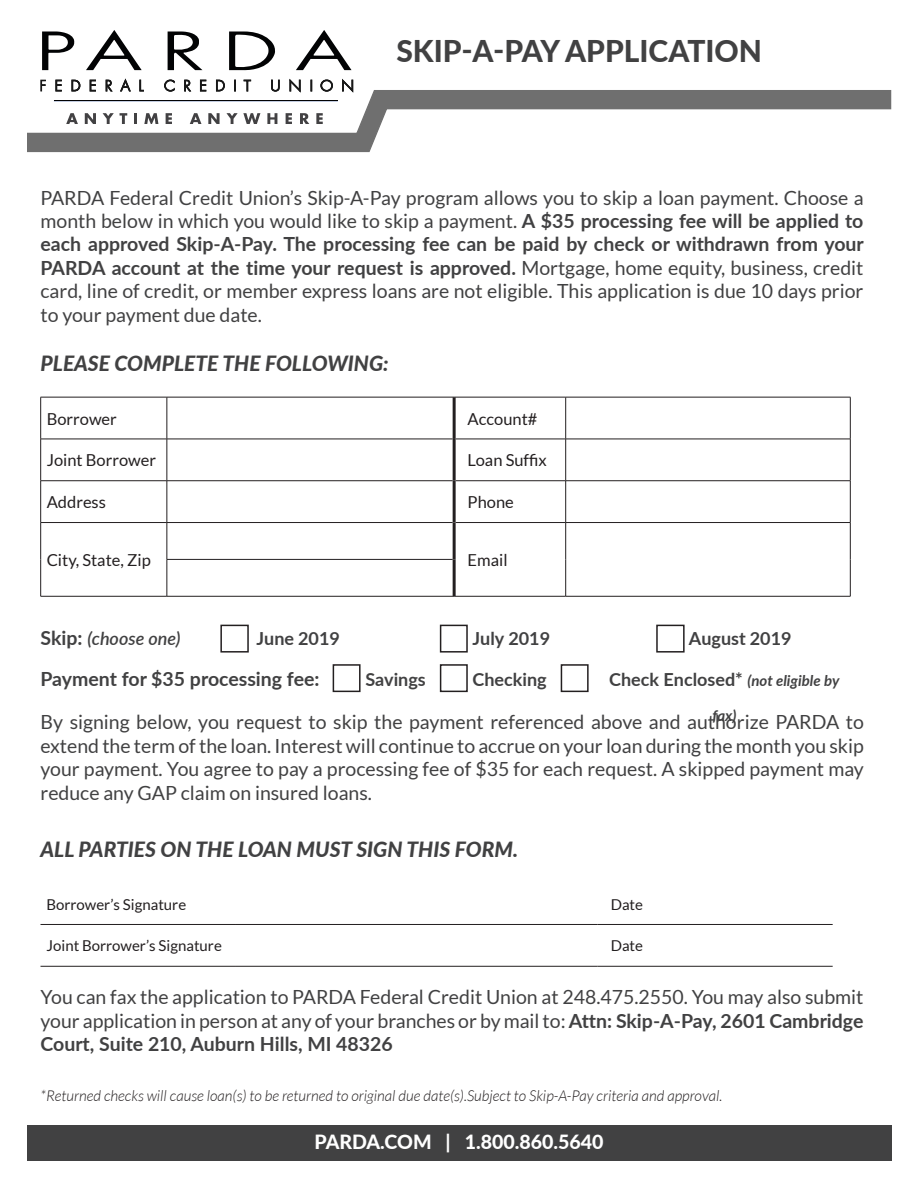
<style>
.page{position:relative;width:918px;height:1188px;background:#fff}
.page>*{position:absolute;margin:0;border:0;box-sizing:border-box;transform-origin:0 0}
.t1{font:800 30px "Lato";color:#414142}
.t2{font:italic 800 21px "Lato";color:#414142}
.t3{font:800 19.65px "Lato";color:#fff}
.t4{font:19.5px/23.4px "Lato";color:#414142;text-align:justify}
.t5{font:700 19.5px "Lato";color:#414142}
.t6{font:700 18px "Lato";color:#414142}
.t7{font:italic 600 18px "Lato";color:#414142}
.t8{font:16.5px "Lato";color:#231f20}
.t9{font:italic 300 15px "Lato";color:#231f20}
.t10{font:15px "Lato";color:#231f20}
.t11{font:italic 700 15px "Lato";color:#414142}
.s1{font-weight:700}
.s2{font-weight:700;font-style:normal;font-size:19.5px}
.s3{font-style:italic;font-size:15px}
</style>
<div class="page">
<div style="left:27px;top:1125px;width:864px;height:36px;background:#414142"></div>
<svg style="left:27px;top:89px;width:865px;height:64px"></svg>
<svg style="left:66px;top:113px;width:12px;height:11px"></svg>
<svg style="left:85px;top:113px;width:11px;height:11px"></svg>
<svg style="left:103px;top:113px;width:11px;height:11px"></svg>
<svg style="left:120px;top:113px;width:7px;height:11px"></svg>
<svg style="left:134px;top:113px;width:3px;height:11px"></svg>
<svg style="left:144px;top:113px;width:14px;height:11px"></svg>
<svg style="left:166px;top:113px;width:6px;height:11px"></svg>
<svg style="left:190px;top:113px;width:11px;height:11px"></svg>
<svg style="left:208px;top:113px;width:12px;height:11px"></svg>
<svg style="left:226px;top:113px;width:34px;height:11px"></svg>
<svg style="left:267px;top:113px;width:10px;height:11px"></svg>
<svg style="left:286px;top:113px;width:6px;height:11px"></svg>
<svg style="left:300px;top:113px;width:9px;height:11px"></svg>
<svg style="left:316px;top:113px;width:7px;height:11px"></svg>
<svg style="left:40px;top:79px;width:6px;height:13px"></svg>
<svg style="left:55px;top:79px;width:7px;height:13px"></svg>
<svg style="left:71px;top:79px;width:10px;height:13px"></svg>
<svg style="left:89px;top:79px;width:7px;height:13px"></svg>
<svg style="left:105px;top:79px;width:8px;height:13px"></svg>
<svg style="left:120px;top:78px;width:11px;height:14px"></svg>
<svg style="left:139px;top:79px;width:5px;height:13px"></svg>
<svg style="left:164px;top:79px;width:11px;height:13px"></svg>
<svg style="left:184px;top:79px;width:7px;height:13px"></svg>
<svg style="left:200px;top:79px;width:7px;height:13px"></svg>
<svg style="left:216px;top:79px;width:9px;height:13px"></svg>
<svg style="left:234px;top:80px;width:2px;height:11px"></svg>
<svg style="left:243px;top:79px;width:8px;height:13px"></svg>
<svg style="left:271px;top:79px;width:9px;height:13px"></svg>
<svg style="left:289px;top:78px;width:12px;height:14px"></svg>
<svg style="left:320px;top:79px;width:13px;height:13px"></svg>
<svg style="left:342px;top:78px;width:11px;height:14px"></svg>
<svg style="left:42px;top:31px;width:32px;height:39px"></svg>
<svg style="left:168px;top:31px;width:34px;height:39px"></svg>
<svg style="left:229px;top:31px;width:46px;height:40px"></svg>
<svg style="left:296px;top:30px;width:56px;height:40px"></svg>
<hr style="left:54px;top:101px;width:284px;height:1px;background:#020304">
<svg style="left:86px;top:30px;width:56px;height:40px"></svg>
<hr style="left:40px;top:397px;width:127px;height:1px;background:#231f20">
<hr style="left:40px;top:397px;width:1px;height:42px;background:#231f20">
<hr style="left:167px;top:397px;width:287px;height:1px;background:#231f20">
<hr style="left:167px;top:397px;width:1px;height:42px;background:#231f20">
<hr style="left:454px;top:397px;width:112px;height:1px;background:#231f20">
<hr style="left:566px;top:397px;width:284px;height:1px;background:#231f20">
<hr style="left:565px;top:397px;width:1px;height:42px;background:#231f20">
<hr style="left:850px;top:397px;width:1px;height:42px;background:#231f20">
<hr style="left:40px;top:439px;width:127px;height:1px;background:#231f20">
<hr style="left:40px;top:439px;width:1px;height:42px;background:#231f20">
<hr style="left:167px;top:439px;width:286px;height:1px;background:#231f20">
<hr style="left:167px;top:439px;width:1px;height:42px;background:#231f20">
<hr style="left:456px;top:439px;width:110px;height:1px;background:#231f20">
<hr style="left:566px;top:439px;width:284px;height:1px;background:#231f20">
<hr style="left:565px;top:439px;width:1px;height:42px;background:#231f20">
<hr style="left:850px;top:439px;width:1px;height:42px;background:#231f20">
<hr style="left:40px;top:480px;width:127px;height:1px;background:#231f20">
<hr style="left:40px;top:481px;width:1px;height:41px;background:#231f20">
<hr style="left:167px;top:480px;width:286px;height:1px;background:#231f20">
<hr style="left:167px;top:481px;width:1px;height:41px;background:#231f20">
<hr style="left:456px;top:480px;width:110px;height:1px;background:#231f20">
<hr style="left:566px;top:480px;width:284px;height:1px;background:#231f20">
<hr style="left:565px;top:481px;width:1px;height:41px;background:#231f20">
<hr style="left:850px;top:481px;width:1px;height:41px;background:#231f20">
<hr style="left:40px;top:522px;width:127px;height:1px;background:#231f20">
<hr style="left:40px;top:523px;width:1px;height:36px;background:#231f20">
<hr style="left:167px;top:522px;width:286px;height:1px;background:#231f20">
<hr style="left:167px;top:523px;width:1px;height:36px;background:#231f20">
<hr style="left:456px;top:522px;width:110px;height:1px;background:#231f20">
<hr style="left:566px;top:522px;width:284px;height:1px;background:#231f20">
<hr style="left:565px;top:523px;width:1px;height:36px;background:#231f20">
<hr style="left:850px;top:523px;width:1px;height:36px;background:#231f20">
<hr style="left:40px;top:559px;width:1px;height:37px;background:#231f20">
<hr style="left:167px;top:559px;width:286px;height:1px;background:#231f20">
<hr style="left:167px;top:560px;width:1px;height:36px;background:#231f20">
<hr style="left:565px;top:559px;width:1px;height:37px;background:#231f20">
<hr style="left:850px;top:559px;width:1px;height:37px;background:#231f20">
<hr style="left:40px;top:596px;width:127px;height:1px;background:#231f20">
<hr style="left:167px;top:596px;width:287px;height:1px;background:#231f20">
<hr style="left:454px;top:596px;width:112px;height:1px;background:#231f20">
<hr style="left:566px;top:596px;width:284px;height:1px;background:#231f20">
<hr style="left:453px;top:397px;width:3px;height:42px;background:#231f20">
<hr style="left:453px;top:439px;width:3px;height:42px;background:#231f20">
<hr style="left:453px;top:481px;width:3px;height:42px;background:#231f20">
<hr style="left:453px;top:523px;width:3px;height:36px;background:#231f20">
<hr style="left:453px;top:559px;width:3px;height:37px;background:#231f20">
<hr style="left:40px;top:966px;width:196px;height:1px;background:#231f20">
<hr style="left:236px;top:966px;width:361px;height:1px;background:#231f20">
<hr style="left:597px;top:966px;width:236px;height:1px;background:#231f20">
<hr style="left:40px;top:924px;width:196px;height:1px;background:#231f20">
<hr style="left:236px;top:924px;width:361px;height:1px;background:#231f20">
<hr style="left:597px;top:924px;width:236px;height:1px;background:#231f20">
<div style="left:220px;top:625px;width:29px;height:28px;border:2px solid #231f20"></div>
<div style="left:656px;top:625px;width:29px;height:28px;border:2px solid #231f20"></div>
<div style="left:440px;top:625px;width:28px;height:28px;border:2px solid #231f20"></div>
<div style="left:333px;top:664px;width:28px;height:28px;border:2px solid #231f20"></div>
<div style="left:440px;top:664px;width:28px;height:28px;border:2px solid #231f20"></div>
<div style="left:561px;top:664px;width:28px;height:28px;border:2px solid #231f20"></div>
<p class="t1" style="left:396px;top:29px;width:367px">SKIP-A-PAY APPLICATION</p>
<p class="t4" style="left:40px;top:186px;width:825px">PARDA Federal Credit Union’s Skip-A-Pay program allows you to skip a loan payment. Choose a month below in which you would like to skip a payment. <span class="s1">A $35 processing fee will be applied to each approved Skip-A-Pay. The processing fee can be paid by check or withdrawn from your PARDA account at the time your request is approved.</span> Mortgage, home equity, business, credit card, line of credit, or member express loans are not eligible. This application is due 10 days prior to your payment due date.</p>
<p class="t2" style="left:40px;top:347px;width:350px">PLEASE COMPLETE THE FOLLOWING:</p>
<p class="t8" style="left:47px;top:410px;width:72px">Borrower</p>
<p class="t8" style="left:468px;top:410px;width:71px">Account#</p>
<p class="t8" style="left:47px;top:451px;width:111px">Joint Borrower</p>
<p class="t8" style="left:468px;top:451px;width:81px">Loan Suffix</p>
<p class="t8" style="left:47px;top:493px;width:61px">Address</p>
<p class="t8" style="left:468px;top:493px;width:48px">Phone</p>
<p class="t8" style="left:47px;top:551px;width:106px">City, State, Zip</p>
<p class="t8" style="left:468px;top:551px;width:41px">Email</p>
<p class="t7" style="left:40px;top:625px;width:142px"><span class="s2">Skip:</span> (choose one)</p>
<p class="t5" style="left:40px;top:664px;width:281px">Payment for $35 processing fee:</p>
<p class="t6" style="left:365px;top:666px;width:62px">Savings</p>
<p class="t6" style="left:472px;top:625px;width:79px">July 2019</p>
<p class="t6" style="left:472px;top:666px;width:76px">Checking</p>
<p class="t6" style="left:689px;top:625px;width:104px">August 2019</p>
<p class="t6" style="left:609px;top:666px;width:232px">Check Enclosed* <span class="s3">(not eligible by</span></p>
<p class="t11" style="left:712px;top:705px;width:26px">fax)</p>
<p class="t4" style="left:40px;top:711px;width:825px">By signing below, you request to skip the payment referenced above and authorize PARDA to extend the term of the loan. Interest will continue to accrue on your loan during the month you skip your payment. You agree to pay a processing fee of $35 for each request. A skipped payment may reduce any GAP claim on insured loans.</p>
<p class="t2" style="left:40px;top:834px;width:479px">ALL PARTIES ON THE LOAN MUST SIGN THIS FORM.</p>
<p class="t10" style="left:46px;top:896px;width:141px">Borrower’s Signature</p>
<p class="t10" style="left:611px;top:896px;width:34px">Date</p>
<p class="t10" style="left:46px;top:938px;width:177px">Joint Borrower’s Signature</p>
<p class="t10" style="left:611px;top:938px;width:34px">Date</p>
<p class="t4" style="left:40px;top:985px;width:825px">You can fax the application to PARDA Federal Credit Union at 248.475.2550. You may also submit your application in person at any of your branches or by mail to: <span class="s1">Attn: Skip-A-Pay, 2601 Cambridge Court, Suite 210, Auburn Hills, MI 48326</span></p>
<p class="t9" style="left:40px;top:1088px;width:683px">*Returned checks will cause loan(s) to be returned to original due date(s).Subject to Skip-A-Pay criteria and approval.</p>
<p class="t3" style="left:314px;top:1128px;width:291px">PARDA.COM | 1.800.860.5640</p>
</div>
